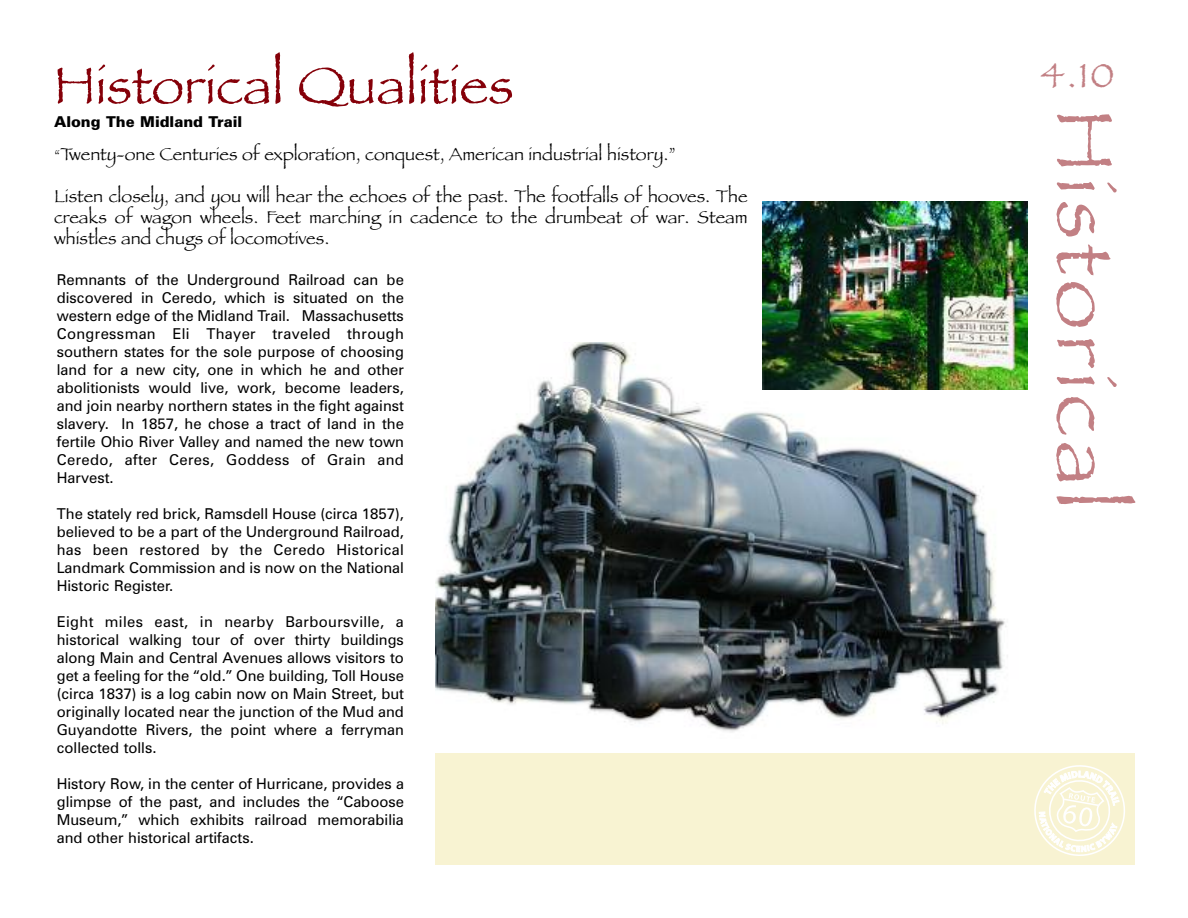
<style>
.page{position:relative;width:1188px;height:918px;background:#fff}
.page>*{position:absolute;margin:0;border:0;box-sizing:border-box;transform-origin:0 0}
.t1{font:82.5px "Papyrus";letter-spacing:.065em;color:#c28084}
.t2{font:54px "Papyrus";color:#850009}
.t3{font:36px "Papyrus";color:#c28084}
.t4{font:18px/21px "Papyrus";color:#000;text-align:justify}
.t5{font:15px/18px "Zurich BT";color:#000;text-align:justify}
.t6{font:900 15px "Zurich BT";color:#000}
.s1{font-size:15px}
</style>
<div class="page">
<div style="left:435px;top:753px;width:700px;height:112px;background:#f8f3d2"></div>
<img style="left:435px;top:343px;width:571px;height:389px">
<img style="left:763px;top:201px;width:265px;height:189px">
<svg style="left:1034px;top:765px;width:91px;height:91px"></svg>
<h2 class="t2" style="left:54px;top:53px;width:461px">Historical Qualities</h2>
<p class="t6" style="left:54px;top:116px;width:190px">Along The Midland Trail</p>
<p class="t4" style="left:54px;top:143px;width:624px"><span class="s1">“</span>Twenty-one Centuries of exploration, conquest, American industrial history.”</p>
<p class="t4" style="left:54px;top:185px;width:695px">Listen closely, and you will hear the echoes of the past. The footfalls of hooves. The creaks of wagon wheels. Feet marching in cadence to the drumbeat of war. Steam whistles and chugs of locomotives.</p>
<p class="t5" style="left:57px;top:272px;width:349px">Remnants of the Underground Railroad can be discovered in Ceredo, which is situated on the western edge of the Midland Trail. Massachusetts Congressman Eli Thayer traveled through southern states for the sole purpose of choosing land for a new city, one in which he and other abolitionists would live, work, become leaders, and join nearby northern states in the fight against slavery. In 1857, he chose a tract of land in the fertile Ohio River Valley and named the new town Ceredo, after Ceres, Goddess of Grain and Harvest.</p>
<p class="t5" style="left:57px;top:506px;width:349px">The stately red brick, Ramsdell House (circa 1857), believed to be a part of the Underground Railroad, has been restored by the Ceredo Historical Landmark Commission and is now on the National Historic Register.</p>
<p class="t5" style="left:57px;top:614px;width:349px">Eight miles east, in nearby Barboursville, a historical walking tour of over thirty buildings along Main and Central Avenues allows visitors to get a feeling for the “old.” One building, Toll House (circa 1837) is a log cabin now on Main Street, but originally located near the junction of the Mud and Guyandotte Rivers, the point where a ferryman collected tolls.</p>
<p class="t5" style="left:57px;top:776px;width:349px">History Row, in the center of Hurricane, provides a glimpse of the past, and includes the “Caboose Museum,” which exhibits railroad memorabilia and other historical artifacts.</p>
<h3 class="t3" style="left:1041px;top:53px;width:75px">4.10</h3>
<h1 class="t1" style="left:1135px;top:109px;width:402px;rotate:90deg">Historical</h1>
</div>
